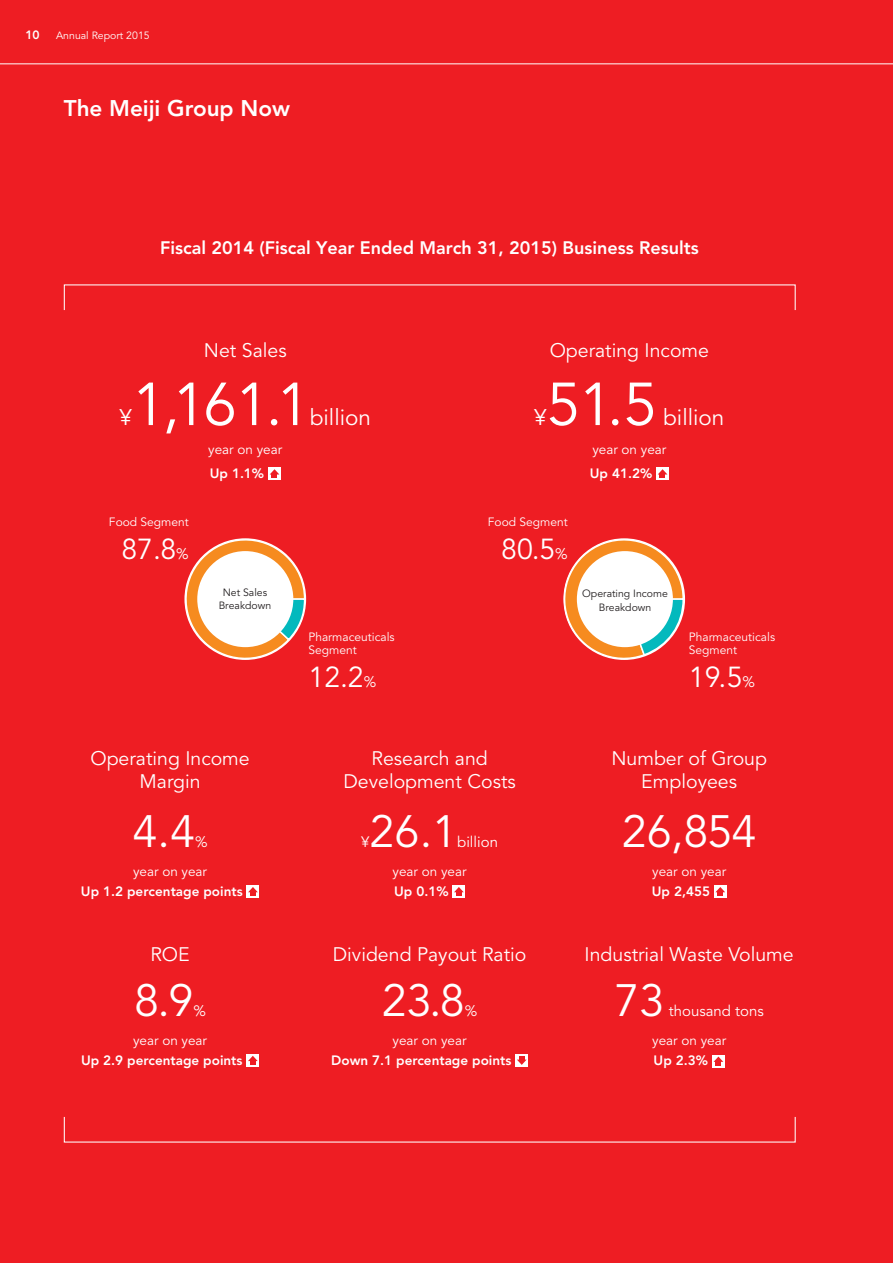
<style>
.page{position:relative;width:893px;height:1263px;background:#ee1d23}
.page>*{position:absolute;margin:0;border:0;box-sizing:border-box;transform-origin:0 0}
.t1{font:60px "Avenir LT Std";color:#fff}
.t2{font:45px "Avenir LT Std";color:#fff}
.t3{font:28.8px "Avenir LT Std";color:#fff}
.t4{font:800 22.5px "Avenir LT Std";color:#fff}
.t5{font:22.5px "Avenir LT Std";color:#fff}
.t6{font:19.5px/22.5px "Avenir LT Std";color:#fff;text-align:center}
.t7{font:800 18px "Avenir LT Std";color:#fff}
.t8{font:15px "Avenir LT Std";color:#fff}
.t9{font:800 13.5px "Avenir LT Std";color:#fff}
.t10{font:13.5px "Avenir LT Std";color:#fff}
.t11{font:12px/13.5px "Avenir LT Std";color:#fff}
.t12{font:800 12px "Avenir LT Std";color:#fff}
.t13{font:10.5px/13.5px "Avenir LT Std";color:#231f20;text-align:center}
.t14{font:10.5px "Avenir LT Std";color:#fff}
.s1{font-size:15.15px}
</style>
<div class="page">
<hr style="left:0;top:64px;width:893px;height:1px;background:#fff">
<svg style="left:563px;top:538px;width:122px;height:122px"></svg>
<div style="left:577px;top:551px;width:96px;height:96px;background:#fff;border-radius:50%"></div>
<svg style="left:184px;top:538px;width:122px;height:122px"></svg>
<div style="left:197px;top:551px;width:96px;height:96px;background:#fff;border-radius:50%"></div>
<div style="left:247px;top:885px;width:12px;height:13px;background:#fff"></div>
<svg style="left:248px;top:887px;width:10px;height:9px"></svg>
<div style="left:247px;top:1054px;width:12px;height:13px;background:#fff"></div>
<svg style="left:248px;top:1056px;width:10px;height:9px"></svg>
<div style="left:453px;top:885px;width:12px;height:13px;background:#fff"></div>
<svg style="left:454px;top:887px;width:10px;height:9px"></svg>
<div style="left:515px;top:1054px;width:13px;height:13px;background:#fff"></div>
<svg style="left:517px;top:1056px;width:10px;height:9px"></svg>
<div style="left:714px;top:885px;width:13px;height:13px;background:#fff"></div>
<svg style="left:715px;top:887px;width:10px;height:9px"></svg>
<div style="left:712px;top:1055px;width:13px;height:12px;background:#fff"></div>
<svg style="left:713px;top:1056px;width:10px;height:10px"></svg>
<div style="left:268px;top:467px;width:13px;height:13px;background:#fff"></div>
<svg style="left:270px;top:469px;width:9px;height:9px"></svg>
<div style="left:656px;top:467px;width:13px;height:13px;background:#fff"></div>
<svg style="left:658px;top:469px;width:9px;height:9px"></svg>
<p class="t12" style="left:26px;top:28px;width:16px">10</p>
<p class="t14" style="left:56px;top:29px;width:95px">Annual Report 2015</p>
<p class="t4" style="left:64px;top:95px;width:228px">The Meiji Group Now</p>
<p class="t7" style="left:160px;top:237px;width:540px">Fiscal 2014 (Fiscal Year Ended March 31, 2015) Business Results</p>
<p class="t6" style="left:204px;top:340px;width:84px">Net Sales</p>
<h1 class="t1" style="left:132px;top:370px;width:179px">1,161.1</h1>
<p class="t5" style="left:120px;top:404px;width:14px">¥</p>
<p class="t10" style="left:208px;top:441px;width:76px">year on year</p>
<p class="t9" style="left:210px;top:465px;width:56px">Up 1.1%</p>
<p class="t5" style="left:310px;top:404px;width:63px">billion</p>
<p class="t11" style="left:109px;top:515px;width:81px">Food Segment</p>
<h3 class="t3" style="left:121px;top:532px;width:69px">87.8<span class="s1">%</span></h3>
<p class="t13" style="left:219px;top:585px;width:54px">Net Sales<br>Breakdown</p>
<p class="t11" style="left:308px;top:630px;width:88px">Pharmaceuticals<br>Segment</p>
<h3 class="t3" style="left:308px;top:661px;width:69px">12.2<span class="s1">%</span></h3>
<p class="t6" style="left:550px;top:340px;width:161px">Operating Income</p>
<h1 class="t1" style="left:547px;top:370px;width:112px">51.5</h1>
<p class="t5" style="left:663px;top:404px;width:63px">billion</p>
<p class="t10" style="left:592px;top:441px;width:76px">year on year</p>
<p class="t9" style="left:590px;top:465px;width:64px">Up 41.2%</p>
<p class="t5" style="left:534px;top:404px;width:14px">¥</p>
<p class="t11" style="left:488px;top:515px;width:81px">Food Segment</p>
<h3 class="t3" style="left:501px;top:532px;width:68px">80.5<span class="s1">%</span></h3>
<p class="t13" style="left:582px;top:587px;width:87px">Operating Income<br>Breakdown</p>
<p class="t11" style="left:689px;top:630px;width:88px">Pharmaceuticals<br>Segment</p>
<h3 class="t3" style="left:689px;top:661px;width:68px">19.5<span class="s1">%</span></h3>
<p class="t6" style="left:90px;top:748px;width:161px">Operating Income<br>Margin</p>
<h2 class="t2" style="left:133px;top:806px;width:64px">4.4</h2>
<p class="t8" style="left:195px;top:833px;width:14px">%</p>
<p class="t10" style="left:133px;top:863px;width:76px">year on year</p>
<p class="t9" style="left:81px;top:883px;width:163px">Up 1.2 percentage points</p>
<p class="t6" style="left:150px;top:944px;width:41px">ROE</p>
<h2 class="t2" style="left:134px;top:975px;width:61px">8.9</h2>
<p class="t8" style="left:194px;top:1002px;width:14px">%</p>
<p class="t10" style="left:133px;top:1032px;width:76px">year on year</p>
<p class="t9" style="left:81px;top:1052px;width:163px">Up 2.9 percentage points</p>
<p class="t6" style="left:343px;top:748px;width:174px">Research and<br>Development Costs</p>
<h2 class="t2" style="left:370px;top:806px;width:89px">26.1</h2>
<p class="t8" style="left:457px;top:833px;width:42px">billion</p>
<p class="t10" style="left:393px;top:863px;width:76px">year on year</p>
<p class="t9" style="left:394px;top:884px;width:56px">Up 0.1%</p>
<p class="t8" style="left:361px;top:833px;width:10px">¥</p>
<p class="t6" style="left:333px;top:944px;width:195px">Dividend Payout Ratio</p>
<h2 class="t2" style="left:382px;top:975px;width:85px">23.8</h2>
<p class="t8" style="left:465px;top:1002px;width:14px">%</p>
<p class="t10" style="left:393px;top:1032px;width:76px">year on year</p>
<p class="t9" style="left:331px;top:1052px;width:182px">Down 7.1 percentage points</p>
<p class="t6" style="left:611px;top:748px;width:157px">Number of Group<br>Employees</p>
<h2 class="t2" style="left:622px;top:806px;width:136px">26,854</h2>
<p class="t10" style="left:652px;top:863px;width:76px">year on year</p>
<p class="t9" style="left:652px;top:884px;width:60px">Up 2,455</p>
<p class="t6" style="left:585px;top:944px;width:211px">Industrial Waste Volume</p>
<h2 class="t2" style="left:615px;top:975px;width:52px">73</h2>
<p class="t8" style="left:669px;top:1002px;width:97px">thousand tons</p>
<p class="t10" style="left:652px;top:1032px;width:76px">year on year</p>
<p class="t9" style="left:654px;top:1052px;width:56px">Up 2.3%</p>
</div>
